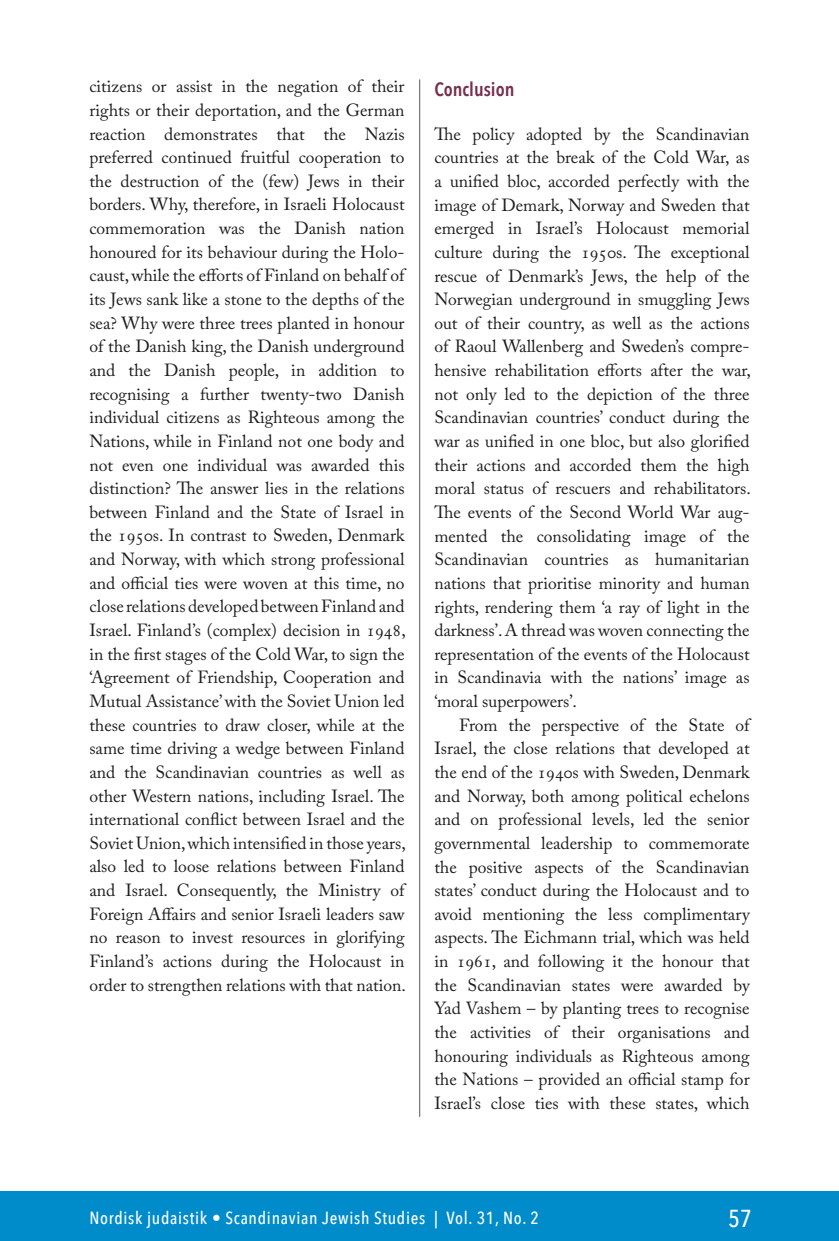
<style>
.page{position:relative;width:839px;height:1241px;background:#fff}
.page>*{position:absolute;margin:0;border:0;box-sizing:border-box;transform-origin:0 0}
.t1{font:500 24.5px "Avenir Next Condensed";color:#fff}
.Artikkelin_väliotsik{font:600 19.25px "Avenir Next Condensed";color:#762f4c}
.Leipis{font:17.5px/23.6px "Adobe Caslon Pro";color:#1d1d1b}
.Leipis_1__kpl{font:17.5px/23.6px "Adobe Caslon Pro";color:#1d1d1b}
.t2{font:500 17.5px "Avenir Next Condensed";letter-spacing:.04em;color:#fff}
</style>
<div class="page">
<div style="left:0;top:1191px;width:838px;height:49px;background:#008bcb"></div>
<hr style="left:419px;top:79px;width:1px;height:1037px;background:#575756">
<p class="Leipis" style="left:89px;top:74px;width:318px">citizens or assist in the negation of their rights or their deportation, and the German reaction demonstrates that the Nazis preferred continued fruitful cooperation to the destruction of the (few) Jews in their borders. Why, therefore, in Israeli Holocaust commemoration was the Danish nation honoured for its behaviour during the Holo&shy;caust, while the efforts of Finland on behalf of its Jews sank like a stone to the depths of the sea? Why were three trees planted in honour of the Danish king, the Danish underground and the Danish people, in addition to recognising a further twenty-two Danish individual citizens as Righteous among the Nations, while in Finland not one body and not even one individual was awarded this distinction? The answer lies in the relations between Finland and the State of Israel in the 1950s. In contrast to Sweden, Denmark and Norway, with which strong professional and official ties were woven at this time, no close relations developed between Finland and Israel. Finland’s (complex) decision in 1948, in the first stages of the Cold War, to sign the ‘Agreement of Friendship, Cooperation and Mutual Assistance’ with the Soviet Union led these countries to draw closer, while at the same time driving a wedge between Finland and the Scandinavian countries as well as other Western nations, including Israel. The international conflict between Israel and the Soviet Union, which intensified in those years, also led to loose relations between Finland and Israel. Consequently, the Ministry of Foreign Affairs and senior Israeli leaders saw no reason to invest resources in glorifying Finland’s actions during the Holocaust in order to strengthen relations with that nation.</p>
<h2 class="Artikkelin_väliotsik" style="left:434px;top:73px;width:81px">Conclusion</h2>
<p class="Leipis_1__kpl" style="left:434px;top:122px;width:318px">The policy adopted by the Scandinavian countries at the break of the Cold War, as a unified bloc, accorded perfectly with the image of Demark, Norway and Sweden that emerged in Israel’s Holocaust memorial culture during the 1950s. The exceptional rescue of Denmark’s Jews, the help of the Norwegian underground in smuggling Jews out of their country, as well as the actions of Raoul Wallenberg and Sweden’s compre&shy;hensive rehabilitation efforts after the war, not only led to the depiction of the three Scandinavian countries’ conduct during the war as unified in one bloc, but also glorified their actions and accorded them the high moral status of rescuers and rehabilitators.<br>The events of the Second World War aug&shy;mented the consolidating image of the Scandinavian countries as humanitarian nations that prioritise minority and human rights, rendering them ‘a ray of light in the darkness’. A thread was woven connecting the representation of the events of the Holocaust in Scandinavia with the nations’ image as ‘moral superpowers’.</p>
<p class="Leipis" style="left:434px;top:712px;width:317px;text-align:justify;text-indent:25px">From the perspective of the State of Israel, the close relations that developed at the end of the 1940s with Sweden, Denmark and Norway, both among political echelons and on professional levels, led the senior governmental leadership to commemorate the positive aspects of the Scandinavian states’ conduct during the Holocaust and to avoid mentioning the less complimentary aspects. The Eichmann trial, which was held in 1961, and following it the honour that the Scandinavian states were awarded by Yad Vashem – by planting trees to recognise the activities of their organisations and honouring individuals as Righteous among the Nations – provided an official stamp for Israel’s close ties with these states, which</p>
<p class="t2" style="left:89px;top:1207px;width:451px">Nordisk judaistik • Scandinavian Jewish Studies | Vol. 31, No. 2</p>
<h1 class="t1" style="left:728px;top:1203px;width:25px">57</h1>
</div>
